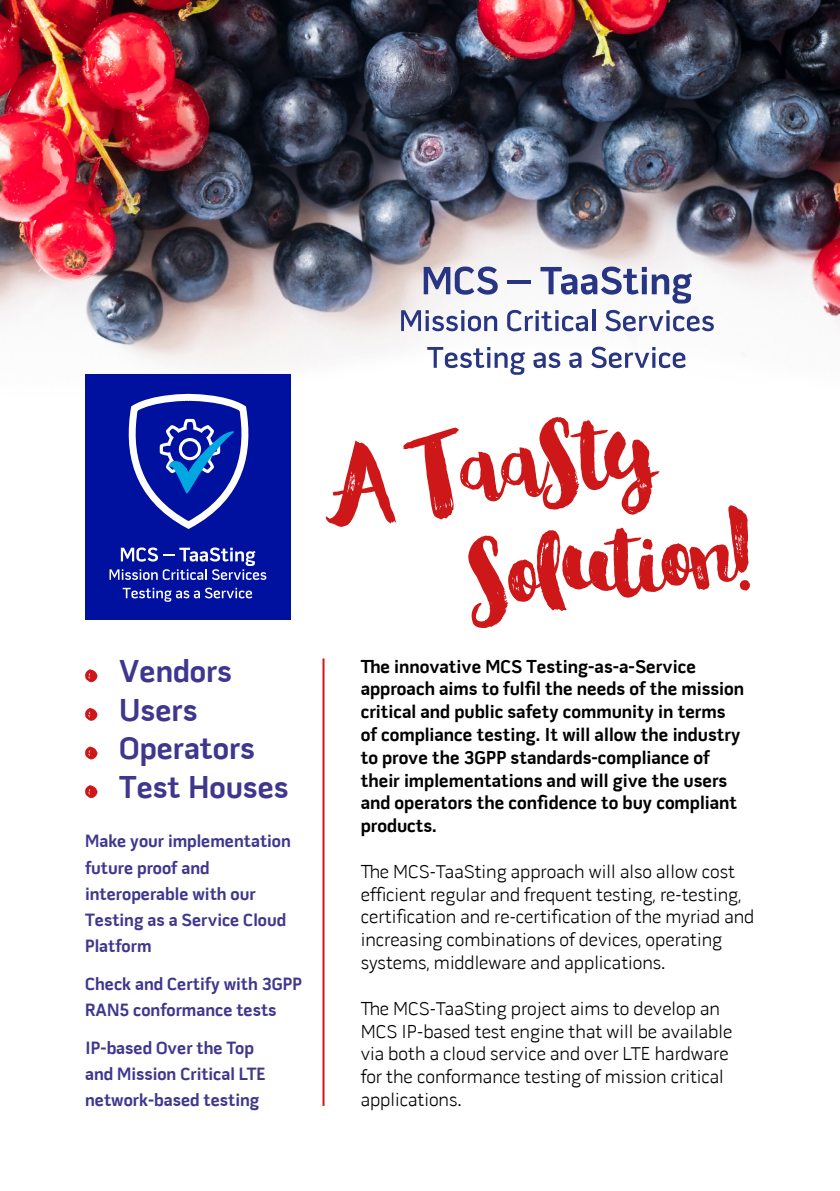
<style>
.page{position:relative;width:840px;height:1191px;background:#fff}
.page>*{position:absolute;margin:0;border:0;box-sizing:border-box;transform-origin:0 0}
.t1{font:92px/110.4px "Glamour Brush";color:#cd1719}
.t2{font:700 32px/38.6px "Pill Gothic 600 mg";color:#3f378d}
.t3{font:300 19px/22.8px "Pill Gothic 600 mg";color:#000}
.t4{font:700 19px/22.8px "Pill Gothic 600 mg";color:#000}
.t5{font:700 18px/26.2px "Pill Gothic 600 mg";color:#3f378d}
</style>
<div class="page">
<img style="left:0;top:0;width:839px;height:848px">
<svg style="left:85px;top:669px;width:12px;height:13px"></svg>
<svg style="left:85px;top:708px;width:12px;height:13px"></svg>
<svg style="left:85px;top:746px;width:12px;height:13px"></svg>
<svg style="left:85px;top:785px;width:12px;height:13px"></svg>
<div style="left:85px;top:375px;width:205px;height:245px;background:#00109f"></div>
<svg style="left:109px;top:547px;width:157px;height:33px"></svg>
<svg style="left:122px;top:587px;width:130px;height:15px"></svg>
<svg style="left:128px;top:397px;width:121px;height:132px"></svg>
<hr style="left:322px;top:658px;width:2px;height:448px;background:#cd1719">
<svg style="left:423px;top:266px;width:74px;height:29px"></svg>
<hr style="left:507px;top:280px;width:24px;height:4px;background:#283583">
<svg style="left:540px;top:266px;width:151px;height:37px"></svg>
<svg style="left:401px;top:310px;width:96px;height:21px"></svg>
<svg style="left:507px;top:310px;width:80px;height:21px"></svg>
<hr style="left:591px;top:309px;width:3px;height:22px;background:#283583">
<svg style="left:605px;top:310px;width:108px;height:21px"></svg>
<svg style="left:427px;top:347px;width:98px;height:28px"></svg>
<svg style="left:533px;top:352px;width:27px;height:16px"></svg>
<svg style="left:569px;top:352px;width:12px;height:16px"></svg>
<svg style="left:591px;top:347px;width:94px;height:21px"></svg>
<h2 class="t2" style="left:119px;top:652px;width:171px">Vendors<br>Users<br>Operators<br>Test Houses</h2>
<p class="t5" style="left:85px;top:828px;width:207px">Make your implementation future proof and interoperable with our<br>Testing as a Service Cloud<br>Platform</p>
<p class="t5" style="left:85px;top:970px;width:218px">Check and Certify with 3GPP<br>RAN5 conformance tests</p>
<p class="t5" style="left:85px;top:1034px;width:182px">IP-based Over the Top and Mission Critical LTE network-based testing</p>
<h1 class="t1" style="left:452px;top:412px;width:287px;text-indent:-132px;rotate:-6deg">A TaaSty<br>Solution!</h1>
<p class="t4" style="left:360px;top:655px;width:385px">The innovative MCS Testing-as-a-Service approach aims to fulfil the needs of the mission critical and public safety community in terms of compliance testing. It will allow the industry to prove the 3GPP standards-compliance of their implementations and will give the users and operators the confidence to buy compliant products.</p>
<p class="t3" style="left:360px;top:860px;width:395px">The MCS-TaaSting approach will also allow cost efficient regular and frequent testing, re-testing, certification and re-certification of the myriad and increasing combinations of devices, operating systems, middleware and applications.</p>
<p class="t3" style="left:360px;top:997px;width:373px">The MCS-TaaSting project aims to develop an MCS IP-based test engine that will be available via both a cloud service and over LTE hardware for the conformance testing of mission critical applications.</p>
</div>
